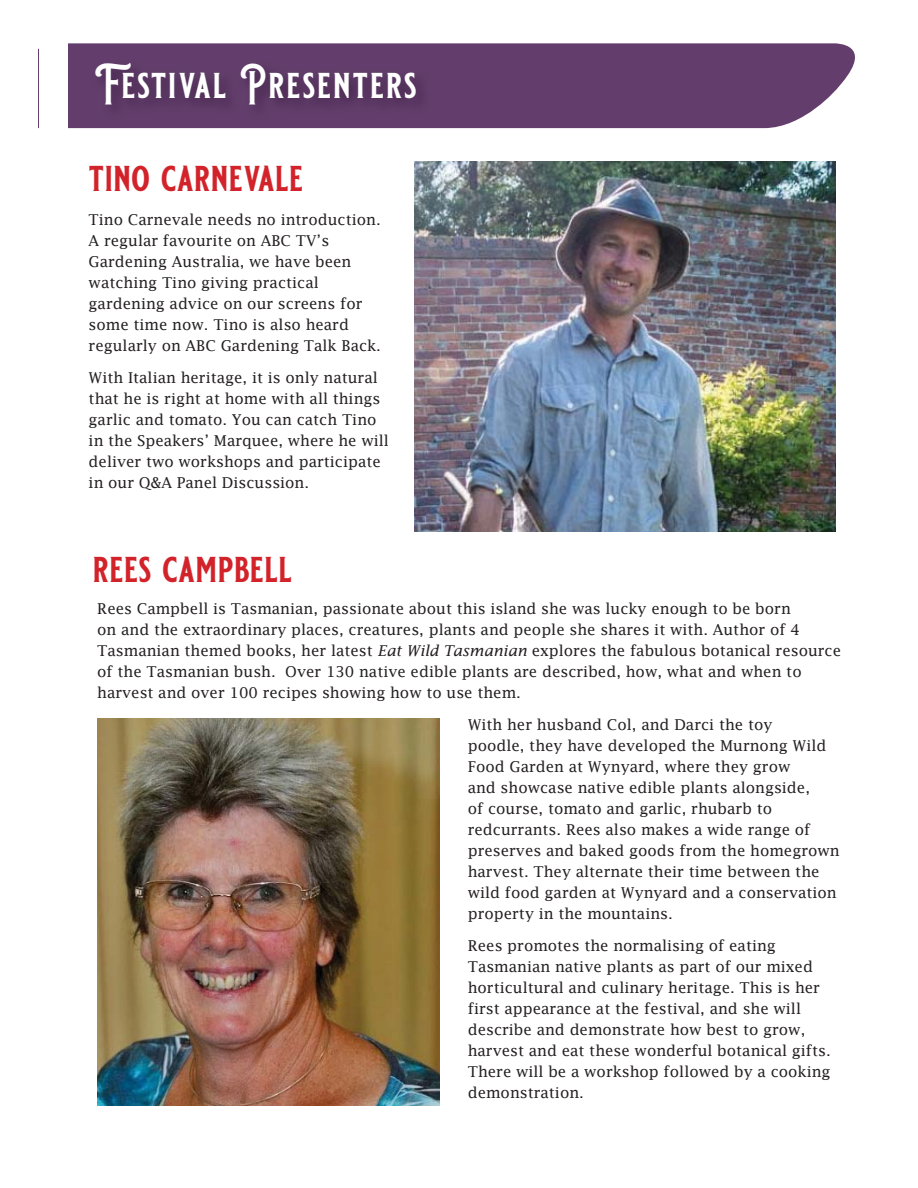
<style>
.page{position:relative;width:918px;height:1188px;background:#fff}
.page>*{position:absolute;margin:0;border:0;box-sizing:border-box;transform-origin:0 0}
.t1{font:700 35.85px "Blackriver";color:#d2232a}
.t2{font:700 35.85px "Blackriver";letter-spacing:.04em;color:#fff}
.t3{font:15px/21px "Lucida Fax";color:#231f20}
.s1{font-style:italic}
</style>
<div class="page">
<div style="left:68px;top:43px;width:787px;height:85px;background:#633e6c"></div>
<img style="left:91px;top:59px;width:341px;height:62px">
<img style="left:414px;top:161px;width:422px;height:371px">
<img style="left:97px;top:719px;width:342px;height:386px">
<h1 class="t2" style="left:96px;top:65px;width:323px">Festival Presenters</h1>
<h1 class="t1" style="left:89px;top:158px;width:216px">tino carnevale</h1>
<p class="t3" style="left:89px;top:209px;width:294px">Tino Carnevale needs no introduction.<br>A regular favourite on ABC TV’s Gardening Australia, we have been watching Tino giving practical gardening advice on our screens for some time now. Tino is also heard regularly on ABC Gardening Talk Back.</p>
<p class="t3" style="left:89px;top:367px;width:302px">With Italian heritage, it is only natural that he is right at home with all things garlic and tomato. You can catch Tino in the Speakers’ Marquee, where he will deliver two workshops and participate in our Q&amp;A Panel Discussion.</p>
<h1 class="t1" style="left:93px;top:549px;width:201px">rees campbell</h1>
<p class="t3" style="left:97px;top:598px;width:745px">Rees Campbell is Tasmanian, passionate about this island she was lucky enough to be born<br>on and the extraordinary places, creatures, plants and people she shares it with. Author of 4<br>Tasmanian themed books, her latest <span class="s1">Eat Wild Tasmanian</span> explores the fabulous botanical resource of the Tasmanian bush. Over 130 native edible plants are described, how, what and when to harvest and over 100 recipes showing how to use them.</p>
<p class="t3" style="left:468px;top:714px;width:374px">With her husband Col, and Darci the toy<br>poodle, they have developed the Murnong Wild Food Garden at Wynyard, where they grow<br>and showcase native edible plants alongside,<br>of course, tomato and garlic, rhubarb to redcurrants. Rees also makes a wide range of preserves and baked goods from the homegrown harvest. They alternate their time between the wild food garden at Wynyard and a conservation property in the mountains.</p>
<p class="t3" style="left:468px;top:935px;width:365px">Rees promotes the normalising of eating Tasmanian native plants as part of our mixed horticultural and culinary heritage. This is her first appearance at the festival, and she will describe and demonstrate how best to grow, harvest and eat these wonderful botanical gifts.<br>There will be a workshop followed by a cooking demonstration.</p>
</div>
